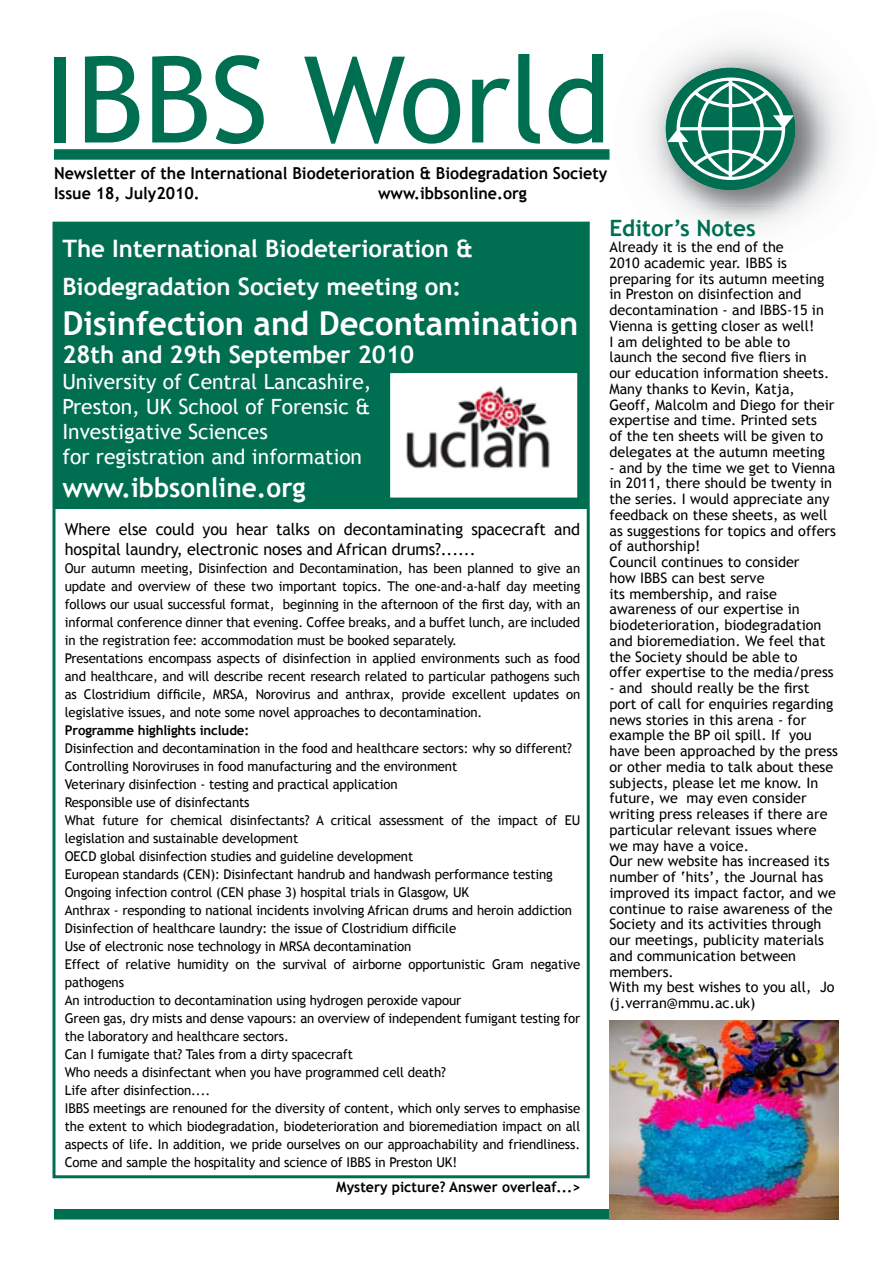
<style>
.page{position:relative;width:893px;height:1263px;background:#fff}
.page>*{position:absolute;margin:0;border:0;box-sizing:border-box;transform-origin:0 0}
.t1{font:120px "Trebuchet MS";letter-spacing:-.005em;color:#006f51}
.t2{font:700 33px "Trebuchet MS";color:#fff}
.t3{font:700 27px "Trebuchet MS";color:#fff}
.t4{font:700 24px/37.8px "Trebuchet MS";color:#fff}
.t5{font:700 22.5px "Trebuchet MS";color:#006f51}
.t6{font:21px/25.2px "Trebuchet MS";color:#fff}
.t7{font:16.5px/19.8px "Trebuchet MS";letter-spacing:-.01em;color:#000}
.t8{font:700 16.5px/19.8px "Trebuchet MS";color:#000}
.t9{font:14.4px/15.8px "Trebuchet MS";color:#000}
.t10{font:700 14.4px "Trebuchet MS";color:#000}
.t11{font:13.5px/18px "Trebuchet MS";letter-spacing:-.01em;color:#000}
.t12{font:700 13.5px "Trebuchet MS";letter-spacing:-.01em;color:#000}
</style>
<div class="page">
<img style="left:648px;top:50px;width:194px;height:184px">
<div style="left:666px;top:68px;width:129px;height:122px;background:#006f51;border-radius:50%"></div>
<svg style="left:667px;top:76px;width:127px;height:106px"></svg>
<div style="left:54px;top:149px;width:555px;height:11px;background:#006f51"></div>
<div style="left:54px;top:1209px;width:785px;height:10px;background:#006f51"></div>
<div style="left:54px;top:223px;width:534px;height:286px;background:#006f51"></div>
<div style="left:391px;top:374px;width:185px;height:123px;background:#fff"></div>
<img style="left:406px;top:386px;width:144px;height:83px">
<div style="left:390px;top:373px;width:187px;height:124px;border:2px solid #fff"></div>
<img style="left:609px;top:1020px;width:230px;height:199px">
<h1 class="t1" style="left:43px;top:30px;width:569px">IBBS World</h1>
<p class="t8" style="left:54px;top:163px;width:555px">Newsletter of the International Biodeterioration &amp; Biodegradation Society<br>Issue 18, July2010.</p>
<p class="t8" style="left:378px;top:183px;width:150px">www.ibbsonline.org</p>
<h3 class="t4" style="left:62px;top:230px;width:412px">The International Biodeterioration &amp;<br>Biodegradation Society meeting on:</h3>
<h2 class="t2" style="left:62px;top:302px;width:517px">Disinfection and Decontamination</h2>
<h3 class="t4" style="left:62px;top:336px;width:353px">28th and 29th September 2010</h3>
<h3 class="t6" style="left:62px;top:369px;width:311px">University of Central Lancashire,<br>Preston, UK School of Forensic &amp;<br>Investigative Sciences<br>for registration and information</h3>
<h3 class="t3" style="left:62px;top:470px;width:245px">www.ibbsonline.org</h3>
<p class="t7" style="left:65px;top:520px;width:517px">Where else could you hear talks on decontaminating spacecraft and hospital laundry, electronic noses and African drums?......</p>
<p class="t11" style="left:65px;top:559px;width:517px">Our autumn meeting, Disinfection and Decontamination, has been planned to give an update and overview of these two important topics. The one-and-a-half day meeting follows our usual successful format, beginning in the afternoon of the first day, with an informal conference dinner that evening. Coffee breaks, and a buffet lunch, are included in the registration fee: accommodation must be booked separately.<br>Presentations encompass aspects of disinfection in applied environments such as food and healthcare, and will describe recent research related to particular pathogens such as Clostridium difficile, MRSA, Norovirus and anthrax, provide excellent updates on legislative issues, and note some novel approaches to decontamination.</p>
<p class="t12" style="left:65px;top:722px;width:186px">Programme highlights include:</p>
<p class="t11" style="left:65px;top:739px;width:517px">Disinfection and decontamination in the food and healthcare sectors: why so different?<br>Controlling Noroviruses in food manufacturing and the environment<br>Veterinary disinfection - testing and practical application<br>Responsible use of disinfectants<br>What future for chemical disinfectants? A critical assessment of the impact of EU legislation and sustainable development<br>OECD global disinfection studies and guideline development<br>European standards (CEN): Disinfectant handrub and handwash performance testing Ongoing infection control (CEN phase 3) hospital trials in Glasgow, UK<br>Anthrax - responding to national incidents involving African drums and heroin addiction Disinfection of healthcare laundry: the issue of Clostridium difficile<br>Use of electronic nose technology in MRSA decontamination<br>Effect of relative humidity on the survival of airborne opportunistic Gram negative pathogens<br>An introduction to decontamination using hydrogen peroxide vapour<br>Green gas, dry mists and dense vapours: an overview of independent fumigant testing for the laboratory and healthcare sectors.<br>Can I fumigate that? Tales from a dirty spacecraft<br>Who needs a disinfectant when you have programmed cell death?<br>Life after disinfection....<br>IBBS meetings are renouned for the diversity of content, which only serves to emphasise the extent to which biodegradation, biodeterioration and bioremediation impact on all aspects of life. In addition, we pride ourselves on our approachability and friendliness.<br>Come and sample the hospitality and science of IBBS in Preston UK!</p>
<p class="t10" style="left:336px;top:1178px;width:246px">Mystery picture? Answer overleaf...&gt;</p>
<h3 class="t5" style="left:609px;top:214px;width:148px">Editor’s Notes</h3>
<p class="t9" style="left:609px;top:239px;width:226px">Already it is the end of the<br>2010 academic year. IBBS is preparing for its autumn meeting in Preston on disinfection and decontamination - and IBBS-15 in<br>Vienna is getting closer as well!<br>I am delighted to be able to launch the second five fliers in<br>our education information sheets.<br>Many thanks to Kevin, Katja,<br>Geoff, Malcolm and Diego for their expertise and time. Printed sets<br>of the ten sheets will be given to delegates at the autumn meeting</p>
<p class="t9" style="left:609px;top:460px;width:228px">- and by the time we get to Vienna in 2011, there should be twenty in the series. I would appreciate any feedback on these sheets, as well as suggestions for topics and offers of authorship!<br>Council continues to consider<br>how IBBS can best serve<br>its membership, and raise awareness of our expertise in biodeterioration, biodegradation and bioremediation. We feel that the Society should be able to<br>offer expertise to the media/press</p>
<p class="t9" style="left:609px;top:680px;width:230px">- and should really be the first port of call for enquiries regarding news stories in this arena - for example the BP oil spill. If you have been approached by the press or other media to talk about these subjects, please let me know. In future, we may even consider writing press releases if there are particular relevant issues where we may have a voice.<br>Our new website has increased its number of ‘hits’, the Journal has improved its impact factor, and we continue to raise awareness of the<br>Society and its activities through our meetings, publicity materials and communication between members.<br>With my best wishes to you all, Jo (j.verran@mmu.ac.uk)</p>
</div>
